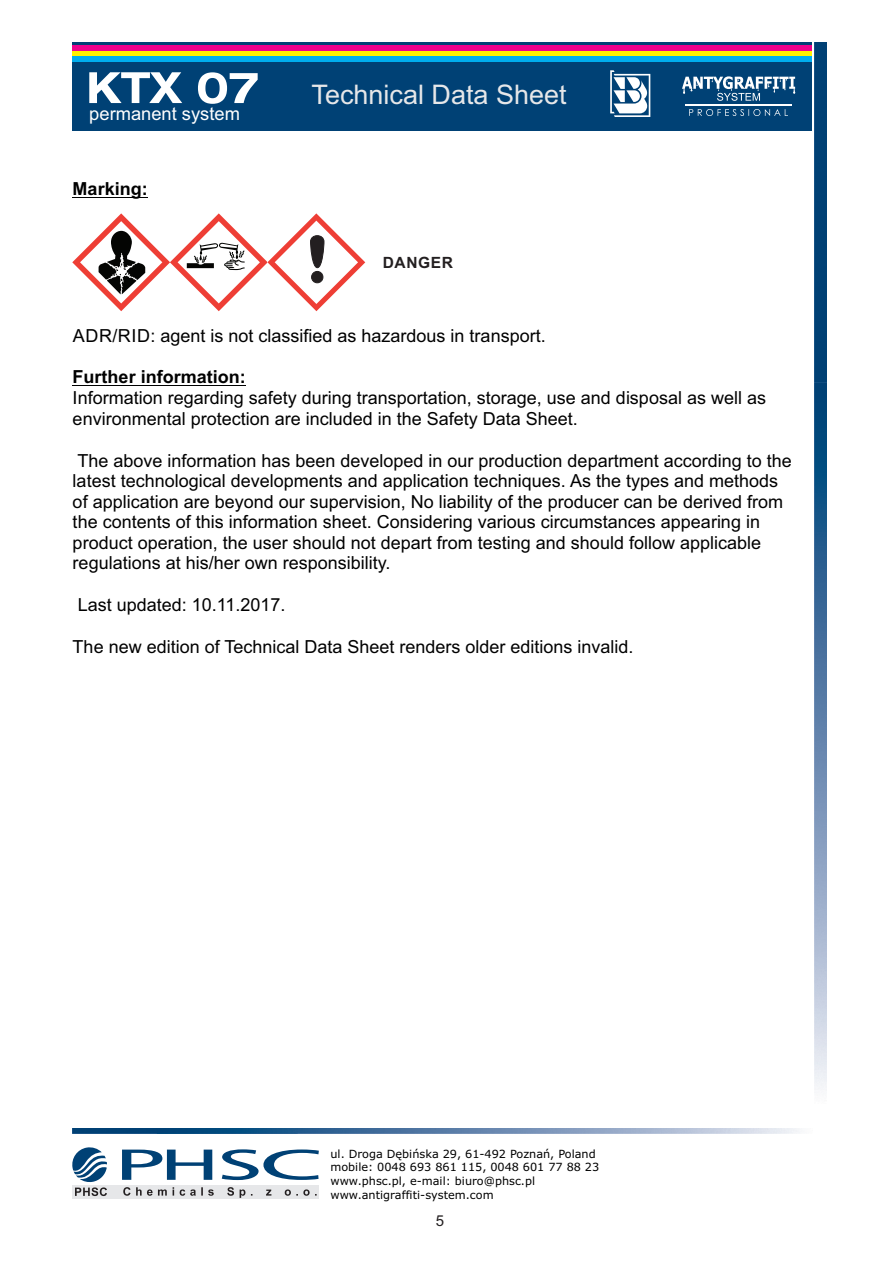
<style>
.page{position:relative;width:893px;height:1263px;background:#fff}
.page>*{position:absolute;margin:0;border:0;box-sizing:border-box;transform-origin:0 0}
.t1{font:27px "Arial";color:#e6e7e9}
.t2{font:18.3px "Arial";color:#fff}
.t3{font:18px/20.5px "Arial";color:#000}
.t4{font:700 18px "Arial";color:#000}
.t5{font:700 15.45px "Arial";letter-spacing:.035em;color:#231f20}
.t6{font:15px "Arial";color:#231f20}
.t7{font:11.25px/13.6px "Verdana";color:#000}
</style>
<div class="page">
<img style="left:814px;top:43px;width:13px;height:1047px">
<img style="left:72px;top:1128px;width:728px;height:6px">
<hr style="left:73px;top:197px;width:75px;height:1px;background:#000">
<hr style="left:73px;top:385px;width:173px;height:1px;background:#000">
<div style="left:72px;top:43px;width:740px;height:88px;background:#004175"></div>
<div style="left:72px;top:46px;width:740px;height:5px;background:#ed028c"></div>
<div style="left:72px;top:51px;width:740px;height:5px;background:#fff101"></div>
<div style="left:72px;top:56px;width:740px;height:5px;background:#00aeef"></div>
<svg style="left:89px;top:72px;width:169px;height:32px"></svg>
<svg style="left:610px;top:70px;width:40px;height:47px"></svg>
<svg style="left:689px;top:109px;width:99px;height:7px"></svg>
<hr style="left:685px;top:104px;width:107px;height:2px;background:#fff">
<svg style="left:682px;top:76px;width:113px;height:25px"></svg>
<svg style="left:122px;top:1149px;width:197px;height:31px"></svg>
<div style="left:72px;top:1185px;width:247px;height:13px;background:#e6e7e9"></div>
<svg style="left:123px;top:1187px;width:194px;height:11px"></svg>
<svg style="left:72px;top:1147px;width:35px;height:49px"></svg>
<svg style="left:72px;top:213px;width:293px;height:98px"></svg>
<p class="t2" style="left:89px;top:107px;width:152px">permanent system</p>
<p class="t4" style="left:73px;top:182px;width:77px">Marking:</p>
<h1 class="t1" style="left:312px;top:85px;width:257px">Technical Data Sheet</h1>
<p class="t5" style="left:383px;top:257px;width:71px">DANGER</p>
<p class="t3" style="left:73px;top:327px;width:474px">ADR/RID: agent is not classified as hazardous in transport.</p>
<p class="t4" style="left:73px;top:370px;width:174px">Further information:</p>
<p class="t3" style="left:73px;top:389px;width:695px">Information regarding safety during transportation, storage, use and disposal as well as environmental protection are included in the Safety Data Sheet.</p>
<p class="t3" style="left:73px;top:452px;width:721px">The above information has been developed in our production department according to the latest technological developments and application techniques. As the types and methods of application are beyond our supervision, No liability of the producer can be derived from the contents of this information sheet. Considering various circumstances appearing in product operation, the user should not depart from testing and should follow applicable regulations at his/her own responsibility.</p>
<p class="t3" style="left:78px;top:596px;width:209px">Last updated: 10.11.2017.</p>
<p class="t3" style="left:73px;top:638px;width:562px">The new edition of Technical Data Sheet renders older editions invalid.</p>
<p class="t7" style="left:330px;top:1148px;width:270px">ul. Droga Dębińska 29, 61-492 Poznań, Poland mobile: 0048 693 861 115, 0048 601 77 88 23 www.phsc.pl, e-mail: biuro@phsc.pl www.antigraffiti-system.com</p>
<p class="t6" style="left:436px;top:1215px;width:10px">5</p>
</div>
